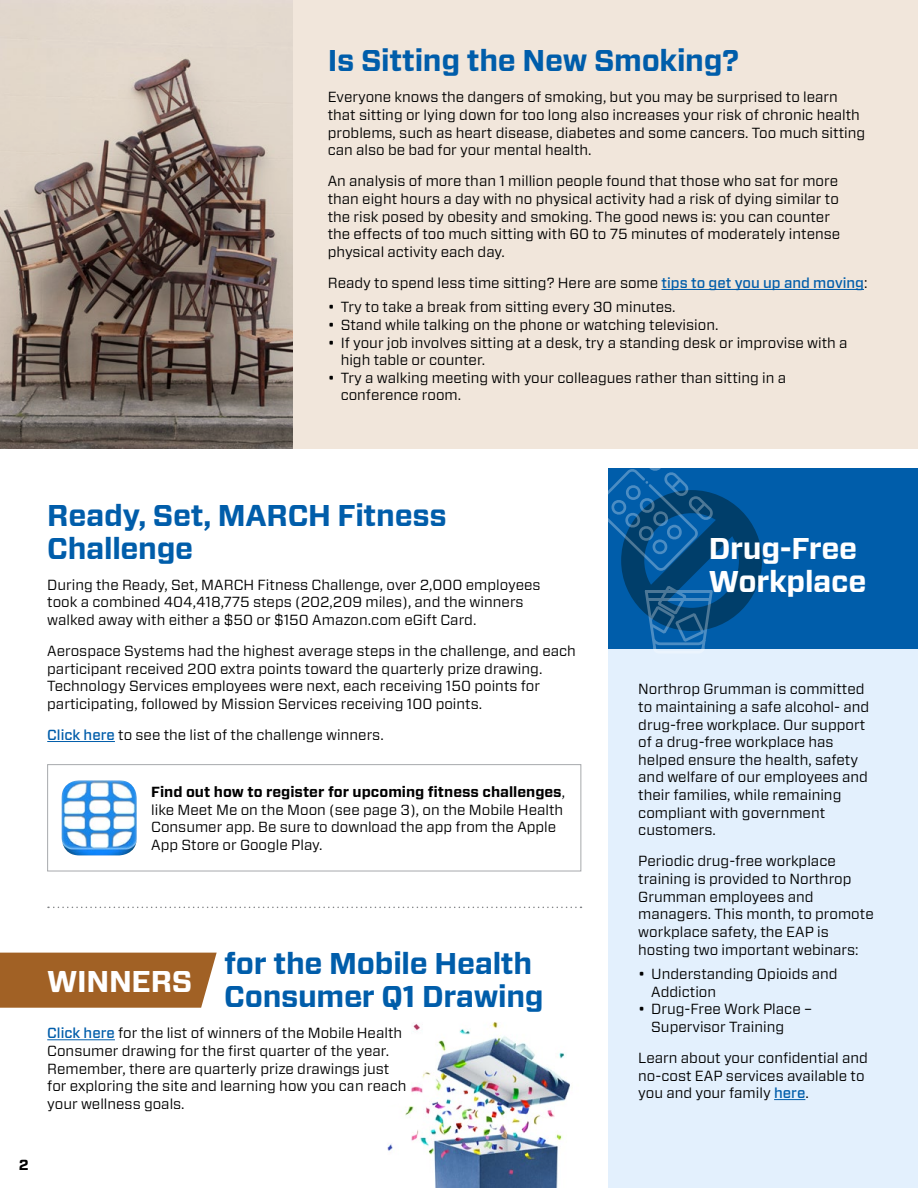
<style>
.page{position:relative;width:918px;height:1188px;background:#fff}
.page>*{position:absolute;margin:0;border:0;box-sizing:border-box;transform-origin:0 0}
.head_1{font:700 30px/33px "Forza";letter-spacing:-.01em;color:#005daa}
.head_1-2{font:700 30px/33px "Forza";letter-spacing:-.01em;color:#fff}
.body_copy{font:14.7px/17.7px "Forza";color:#000}
.indent_1{font:14.7px/17.7px "Forza";color:#000}
.indent_1_first{font:14.7px/17.5px "Forza";color:#000}
.body_copy-2{font:700 14.7px "Forza";color:#000}
.s1{font-weight:500;color:#005daa}
.s2{font-weight:700}
</style>
<div class="page">
<div style="left:608px;top:472px;width:310px;height:716px;background:#e3f0fd"></div>
<div style="left:608px;top:468px;width:310px;height:181px;background:#005daa"></div>
<div style="left:0;top:0;width:918px;height:448px;background:#f1e6db"></div>
<hr style="left:662px;top:289px;width:202px;height:1px;background:#005daa">
<hr style="left:774px;top:1099px;width:31px;height:1px;background:#005daa">
<div style="left:0;top:953px;width:217px;height:55px;background:#a16125"></div>
<hr style="left:47px;top:1039px;width:68px;height:1px;background:#005daa">
<hr style="left:47px;top:741px;width:68px;height:1px;background:#005daa">
<div style="left:47px;top:764px;width:534px;height:107px;border:1px solid #a7a9ac"></div>
<img style="left:0;top:0;width:292px;height:448px">
<svg style="left:48px;top:907px;width:533px;height:1px"></svg>
<img style="left:62px;top:780px;width:75px;height:75px">
<svg style="left:608px;top:468px;width:154px;height:181px"></svg>
<hr style="left:648px;top:598px;width:62px;height:3px;background:#fff">
<img style="left:387px;top:1021px;width:183px;height:167px">
<p class="head_1" style="left:328px;top:45px;width:413px">Is Sitting the New Smoking?</p>
<p class="body_copy" style="left:328px;top:88px;width:539px">Everyone knows the dangers of smoking, but you may be surprised to learn that sitting or lying down for too long also increases your risk of chronic health problems, such as heart disease, diabetes and some cancers. Too much sitting can also be bad for your mental health.</p>
<p class="body_copy" style="left:328px;top:172px;width:514px">An analysis of more than 1 million people found that those who sat for more than eight hours a day with no physical activity had a risk of dying similar to the risk posed by obesity and smoking. The good news is: you can counter the effects of too much sitting with 60 to 75 minutes of moderately intense physical activity each day.</p>
<p class="body_copy" style="left:328px;top:274px;width:541px">Ready to spend less time sitting? Here are some <span class="s1">tips to get you up and moving</span>:</p>
<p class="indent_1_first" style="left:328px;top:298px;width:349px">• Try to take a break from sitting every 30 minutes.</p>
<p class="indent_1" style="left:328px;top:316px;width:392px">• Stand while talking on the phone or watching television.</p>
<p class="indent_1" style="left:341px;top:333px;width:508px;text-indent:-13px">• If your job involves sitting at a desk, try a standing desk or improvise with a high table or counter.</p>
<p class="indent_1" style="left:341px;top:369px;width:447px;text-indent:-13px">• Try a walking meeting with your colleagues rather than sitting in a conference room.</p>
<p class="head_1" style="left:47px;top:499px;width:401px">Ready, Set, MARCH Fitness<br>Challenge</p>
<p class="body_copy" style="left:47px;top:576px;width:495px">During the Ready, Set, MARCH Fitness Challenge, over 2,000 employees took a combined 404,418,775 steps (202,209 miles), and the winners walked away with either a $50 or $150 Amazon.com eGift Card.</p>
<p class="body_copy" style="left:47px;top:642px;width:530px">Aerospace Systems had the highest average steps in the challenge, and each participant received 200 extra points toward the quarterly prize drawing.<br>Technology Services employees were next, each receiving 150 points for participating, followed by Mission Services receiving 100 points.</p>
<p class="body_copy" style="left:47px;top:726px;width:338px"><span class="s1">Click here</span> to see the list of the challenge winners.</p>
<p class="body_copy" style="left:151px;top:783px;width:415px"><span class="s2">Find out how to register for upcoming fitness challenges</span>, like Meet Me on the Moon (see page 3), on the Mobile Health Consumer app. Be sure to download the app from the Apple App Store or Google Play.</p>
<p class="body_copy-2" style="left:19px;top:1155px;width:11px">2</p>
<p class="head_1" style="left:224px;top:948px;width:321px">for the Mobile Health<br>Consumer Q1 Drawing</p>
<p class="body_copy" style="left:47px;top:1024px;width:361px"><span class="s1">Click here</span> for the list of winners of the Mobile Health Consumer drawing for the first quarter of the year.<br>Remember, there are quarterly prize drawings just for exploring the site and learning how you can reach your wellness goals.</p>
<p class="head_1-2" style="left:47px;top:966px;width:147px">WINNERS</p>
<p class="head_1-2" style="left:709px;top:532px;width:159px">Drug-Free<br>Workplace</p>
<p class="body_copy" style="left:638px;top:680px;width:232px">Northrop Grumman is committed to maintaining a safe alcohol- and drug-free workplace. Our support of a drug-free workplace has helped ensure the health, safety and welfare of our employees and their families, while remaining compliant with government customers.</p>
<p class="body_copy" style="left:638px;top:852px;width:237px">Periodic drug-free workplace training is provided to Northrop<br>Grumman employees and managers. This month, to promote workplace safety, the EAP is hosting two important webinars:</p>
<p class="indent_1_first" style="left:651px;top:965px;width:188px;text-indent:-13px">• Understanding Opioids and<br>Addiction</p>
<p class="indent_1" style="left:651px;top:1000px;width:162px;text-indent:-13px">• Drug-Free Work Place –<br>Supervisor Training</p>
<p class="body_copy" style="left:638px;top:1049px;width:231px">Learn about your confidential and no-cost EAP services available to you and your family <span class="s1">here</span>.</p>
</div>
